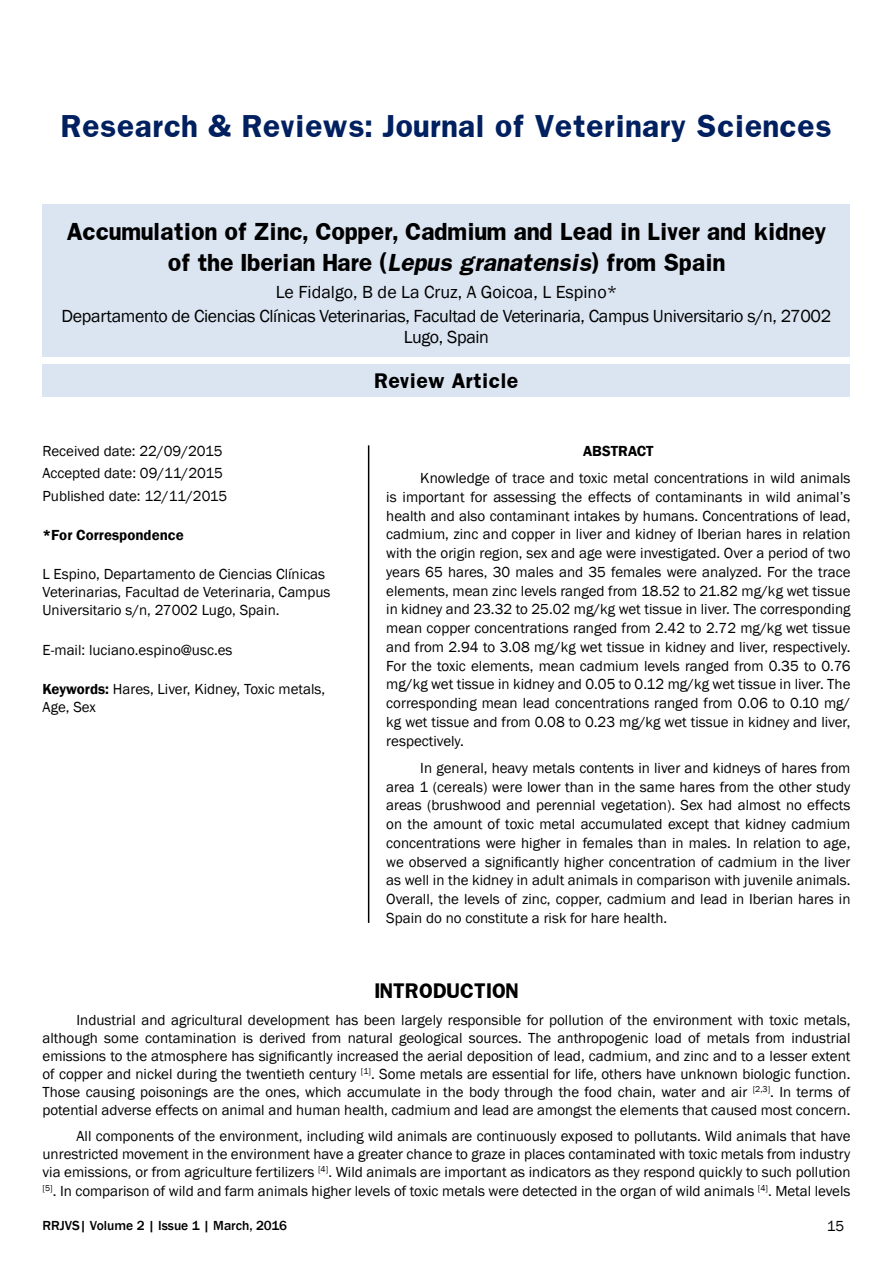
<style>
.page{position:relative;width:893px;height:1263px;background:#fff}
.page>*{position:absolute;margin:0;border:0;box-sizing:border-box;transform-origin:0 0}
.t1{font:700 27px "Franklin";color:#002060}
.t2{font:700 21px/31.5px "Franklin";letter-spacing:-.02em;color:#000;text-align:center}
.t3{font:18px/24px "Franklin Gothic";letter-spacing:-.02em;color:#000;text-align:center}
.t4{font:700 18px "Franklin";color:#000}
.t5{font:15px/18.8px "Franklin Gothic";color:#000;text-align:justify}
.t6{font:600 15px "Franklin Gothic";color:#000}
.t7{font:500 13.5px "Franklin Gothic";color:#000}
.s1{font-style:italic}
.s2{font-weight:600}
</style>
<div class="page">
<div style="left:43px;top:204px;width:807px;height:152px;background:#dbe5f1"></div>
<div style="left:43px;top:364px;width:807px;height:33px;background:#dbe5f1"></div>
<hr style="left:368px;top:445px;width:1px;height:478px;background:#000">
<h1 class="t1" style="left:61px;top:108px;width:772px">Research &amp; Reviews: Journal of Veterinary Sciences</h1>
<h2 class="t2" style="left:66px;top:215px;width:762px">Accumulation of Zinc, Copper, Cadmium and Lead in Liver and kidney of the Iberian Hare (<span class="s1">Lepus granatensis</span>) from Spain</h2>
<p class="t3" style="left:62px;top:281px;width:771px">Le Fidalgo, B de La Cruz, A Goicoa, L Espino*<br>Departamento de Ciencias Clínicas Veterinarias, Facultad de Veterinaria, Campus Universitario s/n, 27002</p>
<p class="t3" style="left:404px;top:326px;width:87px">Lugo, Spain</p>
<p class="t4" style="left:374px;top:369px;width:146px">Review Article</p>
<p class="t5" style="left:43px;top:440px;width:186px;line-height:22.5px;text-align:left">Received date: 22/09/2015<br>Accepted date: 09/11/2015<br>Published date: 12/11/2015</p>
<p class="t6" style="left:43px;top:526px;width:143px">*For Correspondence</p>
<p class="t5" style="left:43px;top:566px;width:289px;line-height:18px;text-align:left">L Espino, Departamento de Ciencias Clínicas<br>Veterinarias, Facultad de Veterinaria, Campus<br>Universitario s/n, 27002 Lugo, Spain.</p>
<p class="t5" style="left:43px;top:641px;width:192px">E-mail: luciano.espino@usc.es</p>
<p class="t5" style="left:43px;top:680px;width:284px;line-height:18px"><span class="s2">Keywords:</span> Hares, Liver, Kidney, Toxic metals,<br>Age, Sex</p>
<p class="t6" style="left:583px;top:442px;width:72px">ABSTRACT</p>
<p class="t5" style="left:386px;top:469px;width:466px;text-indent:34px">Knowledge of trace and toxic metal concentrations in wild animals is important for assessing the effects of contaminants in wild animal’s health and also contaminant intakes by humans. Concentrations of lead, cadmium, zinc and copper in liver and kidney of Iberian hares in relation with the origin region, sex and age were investigated. Over a period of two years 65 hares, 30 males and 35 females were analyzed. For the trace elements, mean zinc levels ranged from 18.52 to 21.82 mg/kg wet tissue in kidney and 23.32 to 25.02 mg/kg wet tissue in liver. The corresponding mean copper concentrations ranged from 2.42 to 2.72 mg/kg wet tissue and from 2.94 to 3.08 mg/kg wet tissue in kidney and liver, respectively.<br>For the toxic elements, mean cadmium levels ranged from 0.35 to 0.76 mg/kg wet tissue in kidney and 0.05 to 0.12 mg/kg wet tissue in liver. The corresponding mean lead concentrations ranged from 0.06 to 0.10 mg/ kg wet tissue and from 0.08 to 0.23 mg/kg wet tissue in kidney and liver, respectively.</p>
<p class="t5" style="left:386px;top:759px;width:466px;text-indent:34px">In general, heavy metals contents in liver and kidneys of hares from area 1 (cereals) were lower than in the same hares from the other study areas (brushwood and perennial vegetation). Sex had almost no effects on the amount of toxic metal accumulated except that kidney cadmium concentrations were higher in females than in males. In relation to age, we observed a significantly higher concentration of cadmium in the liver as well in the kidney in adult animals in comparison with juvenile animals.<br>Overall, the levels of zinc, copper, cadmium and lead in Iberian hares in Spain do no constitute a risk for hare health.</p>
<p class="t4" style="left:374px;top:978px;width:146px">INTRODUCTION</p>
<p class="t5" style="left:43px;top:1011px;width:809px;line-height:18px;text-indent:34px">Industrial and agricultural development has been largely responsible for pollution of the environment with toxic metals, although some contamination is derived from natural geological sources. The anthropogenic load of metals from industrial emissions to the atmosphere has significantly increased the aerial deposition of lead, cadmium, and zinc and to a lesser extent of copper and nickel during the twentieth century <sup>[1]</sup>. Some metals are essential for life, others have unknown biologic function.<br>Those causing poisonings are the ones, which accumulate in the body through the food chain, water and air <sup>[2,3]</sup>. In terms of potential adverse effects on animal and human health, cadmium and lead are amongst the elements that caused most concern.</p>
<p class="t5" style="left:43px;top:1127px;width:809px;line-height:18.3px;text-indent:34px">All components of the environment, including wild animals are continuously exposed to pollutants. Wild animals that have unrestricted movement in the environment have a greater chance to graze in places contaminated with toxic metals from industry via emissions, or from agriculture fertilizers <sup>[4]</sup>. Wild animals are important as indicators as they respond quickly to such pollution <sup>[5]</sup>. In comparison of wild and farm animals higher levels of toxic metals were detected in the organ of wild animals <sup>[4]</sup>. Metal levels</p>
<p class="t7" style="left:43px;top:1217px;width:246px">RRJVS| Volume 2 | Issue 1 | March, 2016</p>
<p class="t5" style="left:827px;top:1217px;width:19px">15</p>
</div>
